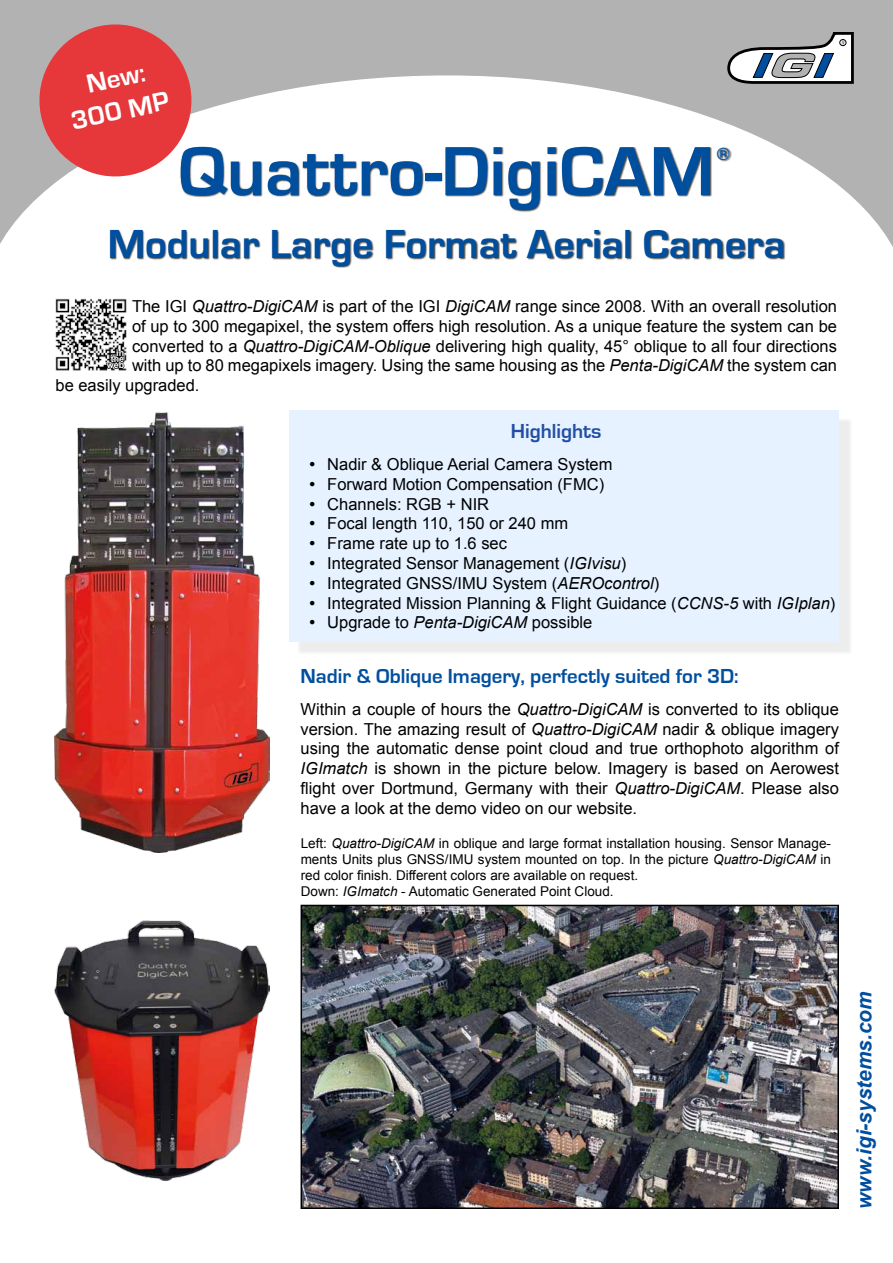
<style>
.page{position:relative;width:893px;height:1263px;background:#fff}
.page>*{position:absolute;margin:0;border:0;box-sizing:border-box;transform-origin:0 0}
.t1{font:700 72px "Eurostile";color:#004f9f}
.t2{font:700 41.7px "Eurostile";color:#004f9f}
.t3{font:700 27px/32.4px "Eurostile";color:#fff;text-align:center}
.t4{font:700 20.85px "Eurostile";color:#004f9f}
.t5{font:italic 700 20.85px "Arial";color:#004f9f}
.t6{font:700 20.85px "Eurostile";color:#234fa3}
.t7{font:700 18.3px "Eurostile";color:#004f9f}
.t8{font:16.5px/19.8px "Arial";color:#000;text-align:justify}
.t9{font:13.5px/16.2px "Arial";color:#000}
.t10{font:700 9px "Arial";color:#fff}
.s1{font-style:italic}
.s2{font-family:"Times New Roman";font-size:18px}
</style>
<div class="page">
<svg style="left:0;top:0;width:893px;height:258px;fill:#b3b2b2"></svg>
<svg style="left:726px;top:31px;width:129px;height:54px"></svg>
<div style="left:839px;top:39px;width:7px;height:7px;border:1px solid #000;border-radius:50%"></div>
<div style="left:110px;top:147px;width:675px;height:121px;background:#000;opacity:.75"></div>
<div style="left:717px;top:147px;width:15px;height:15px;background:#000;opacity:.75"></div>
<img style="left:55px;top:298px;width:72px;height:73px">
<svg style="left:106px;top:349px;width:19px;height:20px"></svg>
<img style="left:304px;top:908px;width:532px;height:298px">
<div style="left:301px;top:905px;width:538px;height:304px;border:2px solid #000"></div>
<img style="left:54px;top:413px;width:215px;height:440px">
<img style="left:54px;top:921px;width:215px;height:260px">
<div style="left:297px;top:417px;width:555px;height:238px;background:#000;opacity:.75"></div>
<div style="left:289px;top:410px;width:550px;height:231px;background:#e6f2ff"></div>
<svg style="left:32px;top:17px;width:166px;height:166px;background:#d96668"></svg>
<h3 class="t3" style="left:61px;top:74px;width:101px;rotate:-12deg">New:<br>300 MP</h3>
<h1 class="t1" style="left:179px;top:132px;width:537px">Quattro-DigiCAM</h1>
<h2 class="t2" style="left:108px;top:221px;width:679px">Modular Large Format Aerial Camera</h2>
<p class="t7" style="left:716px;top:144px;width:15px">®</p>
<p class="t8" style="left:132px;top:296px;width:706px">The IGI <span class="s1">Quattro-DigiCAM</span> is part of the IGI <span class="s1">DigiCAM</span> range since 2008. With an overall resolution</p>
<p class="t8" style="left:132px;top:316px;width:706px">of up to 300 megapixel, the system offers high resolution. As a unique feature the system can be</p>
<p class="t8" style="left:132px;top:336px;width:706px">converted to a <span class="s1">Quattro-DigiCAM-Oblique</span> delivering high quality, 45° oblique to all four directions</p>
<p class="t8" style="left:132px;top:356px;width:707px">with up to 80 megapixels imagery. Using the same housing as the <span class="s1">Penta-DigiCAM</span> the system can</p>
<p class="t8" style="left:56px;top:375px;width:145px">be easily upgraded.</p>
<p class="t10" style="left:116px;top:347px;width:10px">in</p>
<p class="t10" style="left:111px;top:353px;width:15px">the</p>
<p class="t10" style="left:107px;top:359px;width:19px">web</p>
<p class="t6" style="left:511px;top:420px;width:92px">Highlights</p>
<p class="t8" style="left:309px;top:454px;width:305px"><span class="s2">•</span> Nadir &amp; Oblique Aerial Camera System</p>
<p class="t8" style="left:309px;top:474px;width:296px"><span class="s2">•</span> Forward Motion Compensation (FMC)</p>
<p class="t8" style="left:309px;top:494px;width:181px"><span class="s2">•</span> Channels: RGB + NIR</p>
<p class="t8" style="left:309px;top:514px;width:260px"><span class="s2">•</span> Focal length 110, 150 or 240 mm</p>
<p class="t8" style="left:309px;top:533px;width:199px"><span class="s2">•</span> Frame rate up to 1.6 sec</p>
<p class="t8" style="left:309px;top:553px;width:318px"><span class="s2">•</span> Integrated Sensor Management (<span class="s1">IGIvisu</span>)</p>
<p class="t8" style="left:309px;top:573px;width:351px"><span class="s2">•</span> Integrated GNSS/IMU System (<span class="s1">AEROcontrol</span>)</p>
<p class="t8" style="left:309px;top:593px;width:528px"><span class="s2">•</span> Integrated Mission Planning &amp; Flight Guidance (<span class="s1">CCNS-5</span> with <span class="s1">IGIplan</span>)</p>
<p class="t8" style="left:309px;top:613px;width:285px"><span class="s2">•</span> Upgrade to <span class="s1">Penta-DigiCAM</span> possible</p>
<p class="t4" style="left:301px;top:665px;width:440px">Nadir &amp; Oblique Imagery, perfectly suited for 3D:</p>
<p class="t8" style="left:301px;top:699px;width:540px">Within a couple of hours the <span class="s1">Quattro-DigiCAM</span> is converted to its oblique version. The amazing result of <span class="s1">Quattro-DigiCAM</span> nadir &amp; oblique imagery using the automatic dense point cloud and true orthophoto algorithm of <span class="s1">IGImatch</span> is shown in the picture below. Imagery is based on Aerowest flight over Dortmund, Germany with their <span class="s1">Quattro-DigiCAM</span>. Please also have a look at the demo video on our website.</p>
<p class="t9" style="left:301px;top:835px;width:532px">Left: <span class="s1">Quattro-DigiCAM</span> in oblique and large format installation housing. Sensor Manage&shy;ments Units plus GNSS/IMU system mounted on top. In the picture <span class="s1">Quattro-DigiCAM</span> in red color finish. Different colors are available on request.<br>Down: <span class="s1">IGImatch</span> - Automatic Generated Point Cloud.</p>
<p class="t5" style="left:850px;top:1209px;width:219px;rotate:-90deg">www.igi-systems.com</p>
</div>
